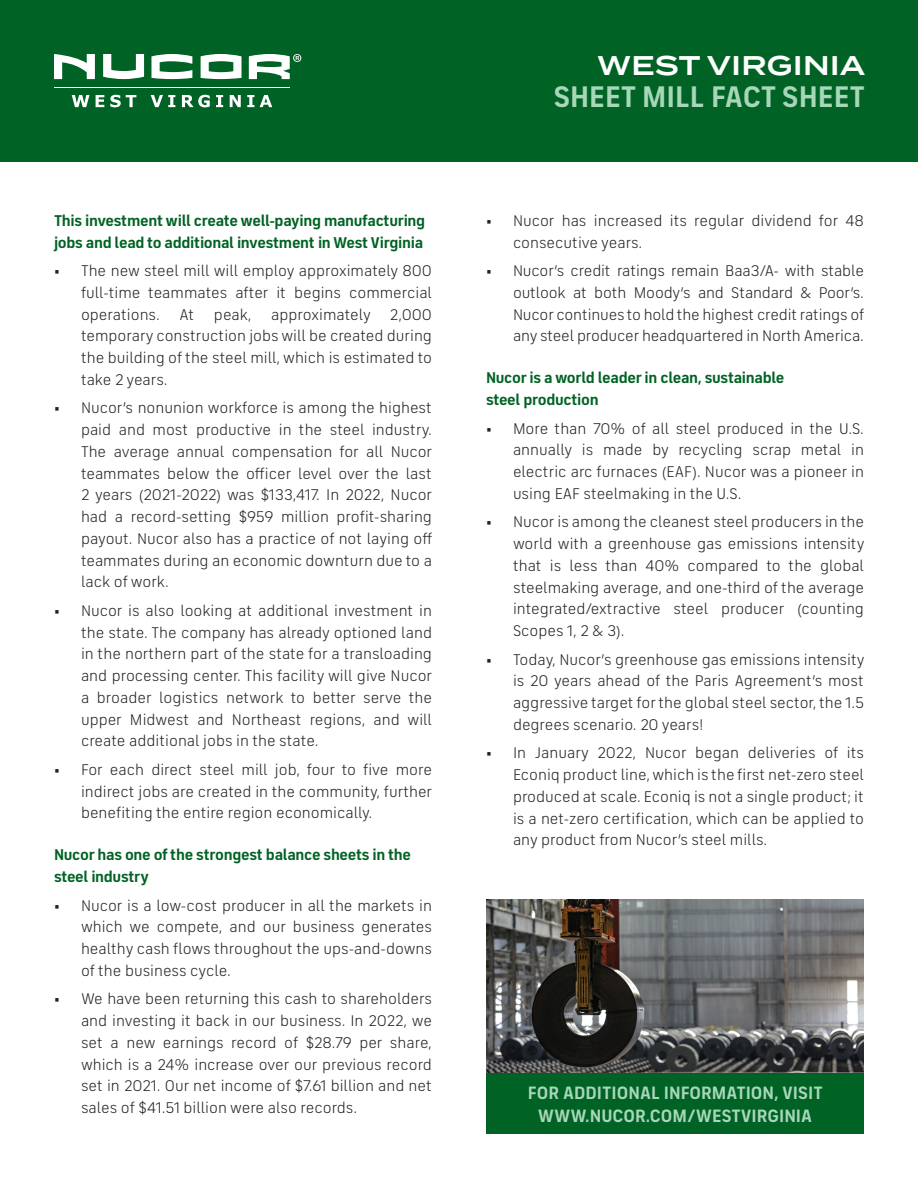
<style>
.page{position:relative;width:918px;height:1188px;background:#fff}
.page>*{position:absolute;margin:0;border:0;box-sizing:border-box;transform-origin:0 0}
.t1{font:700 30px "FS Industrie";color:#a7d7b8}
.t2{font:600 27px "Termina";letter-spacing:.02em;color:#fff}
.t3{font:700 18px "FS Industrie";color:#a7d7b8}
.t4{font:15.75px/21.8px "FS Industrie";color:#231f20;text-align:justify}
.t5{font:700 15.75px/21.8px "FS Industrie";letter-spacing:-.02em;color:#006224}
</style>
<div class="page">
<div style="left:0;top:0;width:918px;height:162px;background:#006224"></div>
<img style="left:486px;top:900px;width:378px;height:173px">
<div style="left:486px;top:1073px;width:378px;height:61px;background:#006224"></div>
<hr style="left:54px;top:87px;width:236px;height:1px;background:#fff">
<svg style="left:54px;top:54px;width:41px;height:25px"></svg>
<svg style="left:103px;top:54px;width:41px;height:25px"></svg>
<svg style="left:151px;top:54px;width:41px;height:25px"></svg>
<svg style="left:201px;top:54px;width:41px;height:25px"></svg>
<svg style="left:249px;top:54px;width:52px;height:25px"></svg>
<svg style="left:72px;top:95px;width:17px;height:12px"></svg>
<svg style="left:96px;top:95px;width:8px;height:12px"></svg>
<svg style="left:110px;top:95px;width:26px;height:12px"></svg>
<svg style="left:151px;top:95px;width:24px;height:12px"></svg>
<svg style="left:182px;top:95px;width:28px;height:12px"></svg>
<svg style="left:216px;top:95px;width:7px;height:12px"></svg>
<svg style="left:230px;top:95px;width:11px;height:12px"></svg>
<svg style="left:247px;top:95px;width:7px;height:12px"></svg>
<svg style="left:260px;top:95px;width:12px;height:12px"></svg>
<p class="t5" style="left:54px;top:209px;width:373px">This investment will create well-paying manufacturing jobs and lead to additional investment in West Virginia</p>
<p class="t4" style="left:81px;top:260px;width:353px;text-indent:-27px">• The new steel mill will employ approximately 800 full-time teammates after it begins commercial operations.</p>
<p class="t4" style="left:81px;top:304px;width:353px;text-indent:190px">approximately 2,000 temporary construction jobs will be created during the building of the steel mill, which is estimated to take 2 years.</p>
<p class="t4" style="left:81px;top:397px;width:353px;text-indent:-27px">• Nucor’s nonunion workforce is among the highest paid and most productive in the steel industry.<br>The average annual compensation for all Nucor teammates below the officer level over the last 2 years (2021-2022) was $133,417. In 2022, Nucor had a record-setting $959 million profit-sharing payout. Nucor also has a practice of not laying off teammates during an economic downturn due to a lack of work.</p>
<p class="t4" style="left:81px;top:600px;width:353px;text-indent:-27px">• Nucor is also looking at additional investment in the state. The company has already optioned land in the northern part of the state for a transloading and processing center. This facility will give Nucor a broader logistics network to better serve the upper Midwest and Northeast regions, and will create additional jobs in the state.</p>
<p class="t4" style="left:81px;top:759px;width:353px;text-indent:-27px">• For each direct steel mill job, four to five more indirect jobs are created in the community, further benefiting the entire region economically.</p>
<p class="t5" style="left:54px;top:844px;width:359px">Nucor has one of the strongest balance sheets in the steel industry</p>
<p class="t4" style="left:81px;top:895px;width:353px;text-indent:-27px">• Nucor is a low-cost producer in all the markets in which we compete, and our business generates healthy cash flows throughout the ups-and-downs of the business cycle.</p>
<p class="t4" style="left:81px;top:988px;width:353px;text-indent:-27px">• We have been returning this cash to shareholders and investing it back in our business. In 2022, we set a new earnings record of $28.79 per share, which is a 24% increase over our previous record set in 2021. Our net income of $7.61 billion and net sales of $41.51 billion were also records.</p>
<p class="t4" style="left:179px;top:304px;width:16px">At</p>
<p class="t4" style="left:214px;top:304px;width:39px">peak,</p>
<p class="t2" style="left:597px;top:46px;width:269px">WEST VIRGINIA</p>
<p class="t1" style="left:554px;top:78px;width:313px">SHEET MILL FACT SHEET</p>
<p class="t4" style="left:513px;top:210px;width:353px;text-indent:-27px">• Nucor has increased its regular dividend for 48 consecutive years.</p>
<p class="t4" style="left:513px;top:260px;width:353px;text-indent:-27px">• Nucor’s credit ratings remain Baa3/A- with stable outlook at both Moody’s and Standard &amp; Poor’s.<br>Nucor continues to hold the highest credit ratings of any steel producer headquartered in North America.</p>
<p class="t5" style="left:486px;top:367px;width:300px">Nucor is a world leader in clean, sustainable steel production</p>
<p class="t4" style="left:513px;top:418px;width:353px;text-indent:-27px">• More than 70% of all steel produced in the U.S. annually is made by recycling scrap metal in electric arc furnaces (EAF). Nucor was a pioneer in using EAF steelmaking in the U.S.</p>
<p class="t4" style="left:513px;top:511px;width:353px;text-indent:-27px">• Nucor is among the cleanest steel producers in the world with a greenhouse gas emissions intensity that is less than 40% compared to the global steelmaking average, and one-third of the average integrated/extractive steel producer (counting Scopes 1, 2 &amp; 3).</p>
<p class="t4" style="left:513px;top:649px;width:353px;text-indent:-27px">• Today, Nucor’s greenhouse gas emissions intensity is 20 years ahead of the Paris Agreement’s most aggressive target for the global steel sector, the 1.5 degrees scenario. 20 years!</p>
<p class="t4" style="left:513px;top:742px;width:353px;text-indent:-27px">• In January 2022, Nucor began deliveries of its Econiq product line, which is the first net-zero steel produced at scale. Econiq is not a single product; it is a net-zero certification, which can be applied to any product from Nucor’s steel mills.</p>
<p class="t3" style="left:528px;top:1082px;width:296px">FOR ADDITIONAL INFORMATION, VISIT</p>
<p class="t3" style="left:538px;top:1104px;width:276px">WWW.NUCOR.COM/WESTVIRGINIA</p>
</div>
